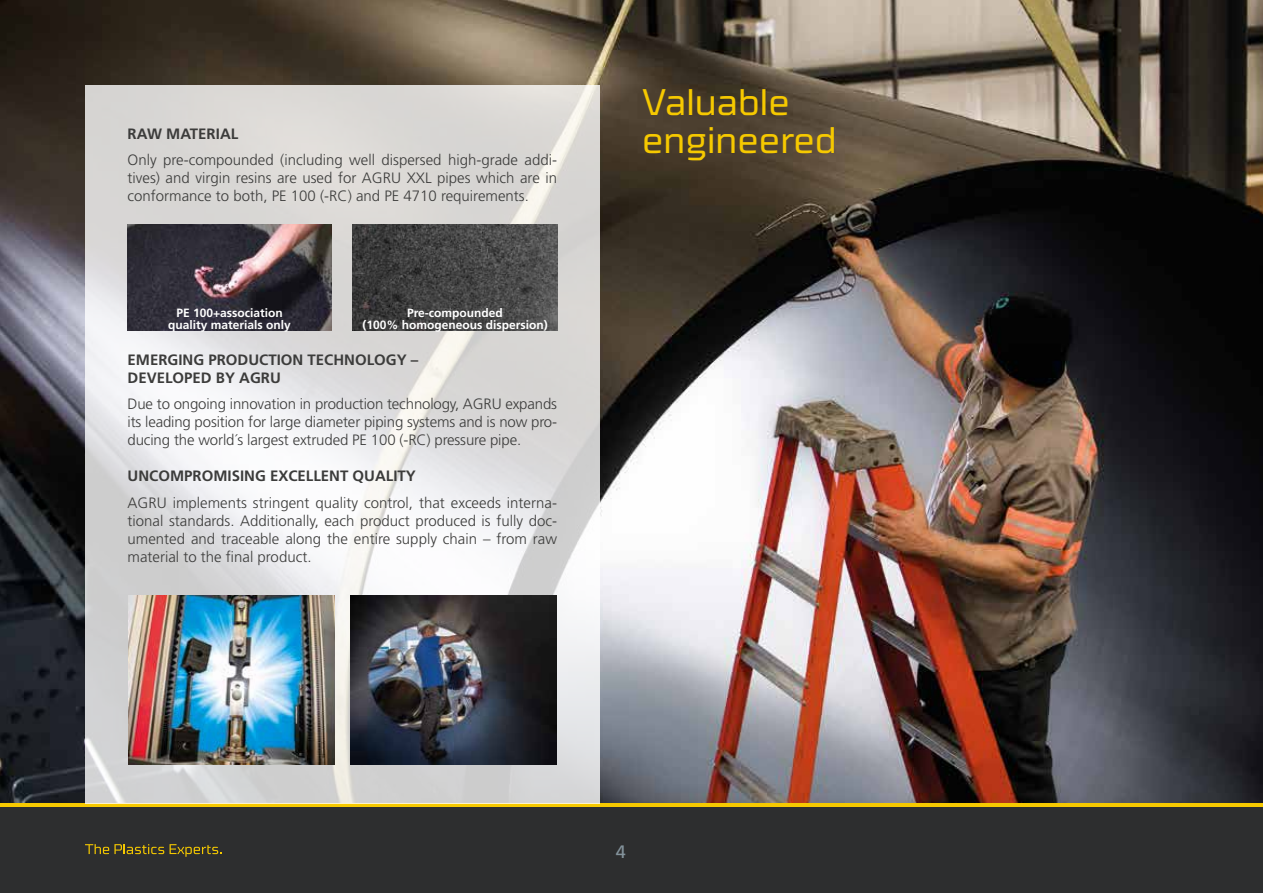
<style>
.page{position:relative;width:1263px;height:893px;background:#fff}
.page>*{position:absolute;margin:0;border:0;box-sizing:border-box;transform-origin:0 0}
.t1{font:300 37.5px/37.5px "Cube Pro";color:#f6c900}
.t2{font:18px "Frutiger LT Std";color:#83929b}
.t3{font:300 15px/18px "Frutiger LT Std";color:#3c3c3b;text-align:justify}
.t4{font:700 15px/18px "Frutiger LT Std";color:#3c3c3b}
.t5{font:700 12px/12px "Frutiger LT Std";color:#fff;text-align:center}
</style>
<div class="page">
<img style="left:0;top:0;width:1263px;height:804px">
<div style="left:0;top:804px;width:1263px;height:89px;background:linear-gradient(to right,#f6c900,#f6c900)"></div>
<div style="left:0;top:808px;width:1263px;height:85px;background:#2d2e2f"></div>
<svg style="left:85px;top:844px;width:79px;height:10px"></svg>
<svg style="left:170px;top:844px;width:52px;height:13px"></svg>
<svg style="left:85px;top:85px;width:515px;height:719px;fill:#dbd9d8"></svg>
<img style="left:128px;top:224px;width:204px;height:107px">
<img style="left:353px;top:224px;width:204px;height:107px">
<img style="left:128px;top:596px;width:206px;height:169px">
<img style="left:350px;top:596px;width:207px;height:169px">
<p class="t4" style="left:128px;top:125px;width:112px">RAW MATERIAL</p>
<p class="t3" style="left:128px;top:151px;width:431px">Only pre-compounded (including well dispersed high-grade addi&shy;tives) and virgin resins are used for AGRU XXL pipes which are in conformance to both, PE 100 (-RC) and PE 4710 requirements.</p>
<p class="t5" style="left:168px;top:307px;width:124px">PE 100+association quality materials only</p>
<p class="t5" style="left:362px;top:307px;width:187px">Pre-compounded<br>(100% homogeneous dispersion)</p>
<p class="t4" style="left:128px;top:351px;width:292px">EMERGING PRODUCTION TECHNOLOGY –<br>DEVELOPED BY AGRU</p>
<p class="t3" style="left:128px;top:395px;width:431px">Due to ongoing innovation in production technology, AGRU expands its leading position for large diameter piping systems and is now pro&shy;ducing the world´s largest extruded PE 100 (-RC) pressure pipe.</p>
<p class="t4" style="left:128px;top:467px;width:290px">UNCOMPROMISING EXCELLENT QUALITY</p>
<p class="t3" style="left:128px;top:494px;width:431px">AGRU implements stringent quality control, that exceeds interna&shy;tional standards. Additionally, each product produced is fully doc&shy;umented and traceable along the entire supply chain – from raw material to the final product.</p>
<h1 class="t1" style="left:642px;top:83px;width:196px">Valuable engineered</h1>
<p class="t2" style="left:616px;top:841px;width:12px">4</p>
</div>
